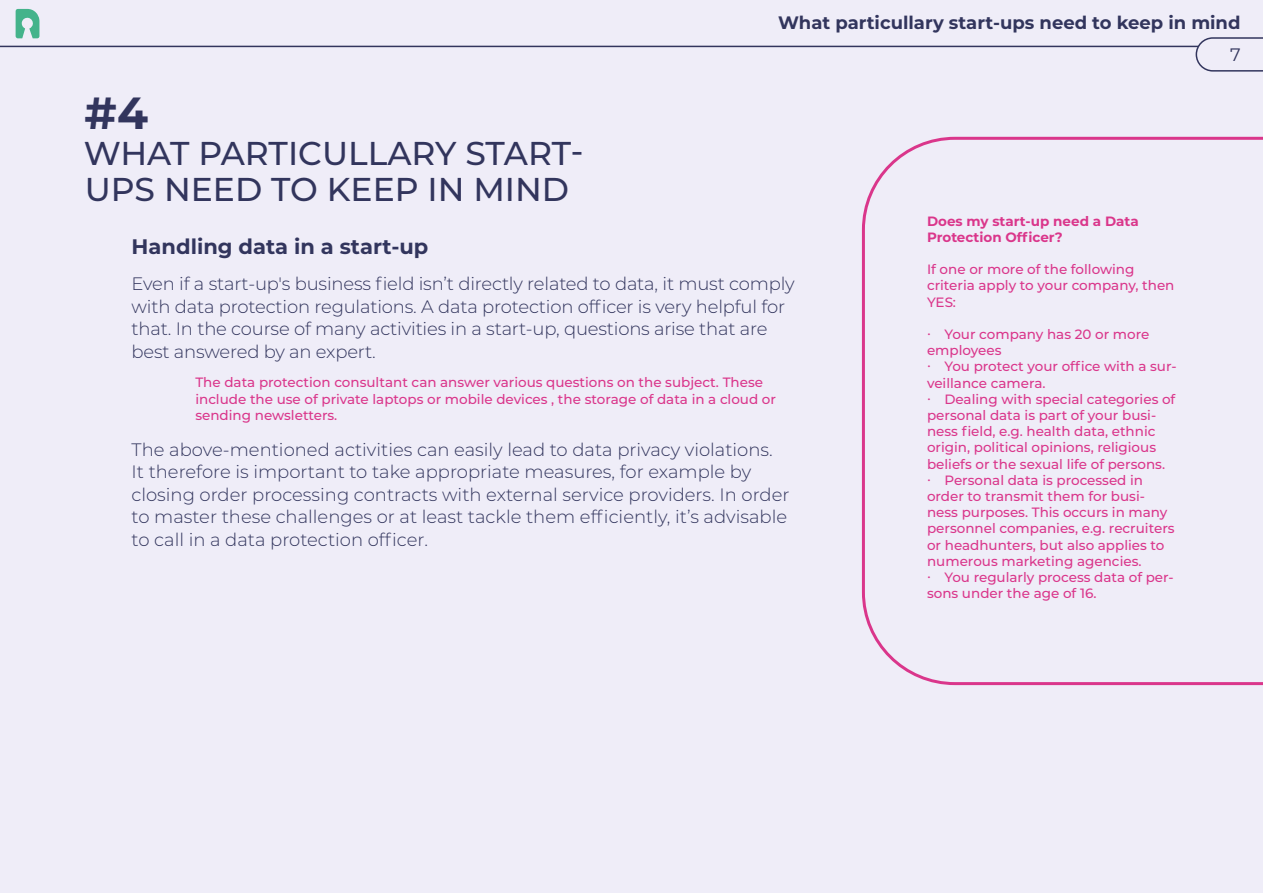
<style>
.page{position:relative;width:1263px;height:893px;background:#efedf8}
.page>*{position:absolute;margin:0;border:0;box-sizing:border-box;transform-origin:0 0}
.t1{font:700 45px "Montserrat";color:#32355d}
.t2{font:500 33px/36px "Montserrat";color:#32355d}
.t3{font:700 21px "Montserrat";color:#32355d}
.t4{font:300 18px/22.5px "Montserrat";letter-spacing:-.01em;color:#32355d}
.t5{font:700 18px "Montserrat";color:#32355d}
.t6{font:18px "Montserrat";color:#32355d}
.t7{font:500 13.5px/16.2px "Montserrat";color:#da368b}
.t8{font:700 13.5px/16.2px "Montserrat";color:#da368b}
</style>
<div class="page">
<svg style="left:0;top:8px;width:1195px;height:40px"></svg>
<svg style="left:1195px;top:37px;width:68px;height:35px"></svg>
<svg style="left:16px;top:9px;width:23px;height:29px"></svg>
<svg style="left:862px;top:137px;width:401px;height:548px"></svg>
<h3 class="t5" style="left:778px;top:10px;width:464px">What particullary start-ups need to keep in mind</h3>
<h1 class="t1" style="left:85px;top:80px;width:65px">#4</h1>
<h2 class="t2" style="left:84px;top:134px;width:501px">WHAT PARTICULLARY START-<br>UPS NEED TO KEEP IN MIND</h2>
<h3 class="t3" style="left:132px;top:232px;width:298px">Handling data in a start-up</h3>
<p class="t4" style="left:132px;top:272px;width:665px">Even if a start-up's business field isn’t directly related to data, it must comply with data protection regulations. A data protection officer is very helpful for that. In the course of many activities in a start-up, questions arise that are best answered by an expert.</p>
<p class="t7" style="left:195px;top:374px;width:582px">The data protection consultant can answer various questions on the subject. These include the use of private laptops or mobile devices , the storage of data in a cloud or sending newsletters.</p>
<p class="t4" style="left:132px;top:438px;width:659px">The above-mentioned activities can easily lead to data privacy violations.<br>It therefore is important to take appropriate measures, for example by closing order processing contracts with external service providers. In order to master these challenges or at least tackle them efficiently, it’s advisable to call in a data protection officer.</p>
<h3 class="t6" style="left:1230px;top:42px;width:12px">7</h3>
<p class="t8" style="left:927px;top:212px;width:213px">Does my start-up need a Data<br>Protection Officer?</p>
<p class="t7" style="left:927px;top:261px;width:249px">If one or more of the following criteria apply to your company, then<br>YES:</p>
<p class="t7" style="left:927px;top:326px;width:251px">· Your company has 20 or more employees<br>· You protect your office with a sur&shy;veillance camera.<br>· Dealing with special categories of personal data is part of your busi&shy;ness field, e.g. health data, ethnic origin, political opinions, religious beliefs or the sexual life of persons.<br>· Personal data is processed in order to transmit them for busi&shy;ness purposes. This occurs in many personnel companies, e.g. recruiters or headhunters, but also applies to numerous marketing agencies.<br>· You regularly process data of per&shy;sons under the age of 16.</p>
</div>
